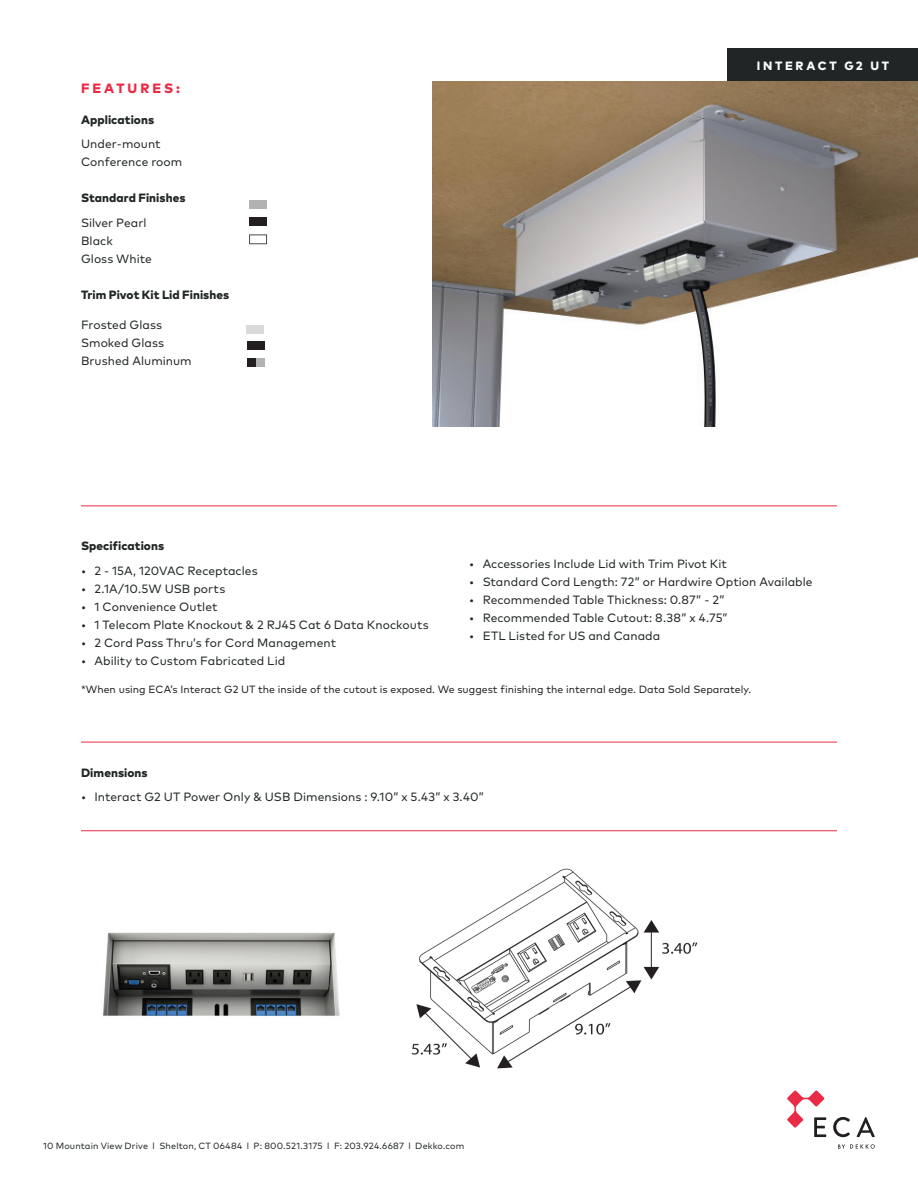
<style>
.page{position:relative;width:918px;height:1188px;background:#fff}
.page>*{position:absolute;margin:0;border:0;box-sizing:border-box;transform-origin:0 0}
.t1{font:800 13.5px "Mark OT";letter-spacing:.22em;color:#ea2b46}
.t2{font:12px/18px "Mark OT";letter-spacing:.005em;color:#202525}
.t3{font:800 12px "Mark OT";letter-spacing:.005em;color:#202525}
.t4{font:800 12px "Mark OT";letter-spacing:.22em;color:#fff}
.t5{font:10.5px "Mark OT";color:#231f20}
.t6{font:9px "Mark OT";letter-spacing:.015em;color:#202525}
</style>
<div class="page">
<svg style="left:833px;top:1117px;width:17px;height:20px"></svg>
<svg style="left:857px;top:1117px;width:18px;height:20px"></svg>
<svg style="left:787px;top:1090px;width:39px;height:47px"></svg>
<svg style="left:838px;top:1144px;width:37px;height:5px"></svg>
<hr style="left:81px;top:506px;width:756px;height:1px;background:#ea2b46">
<hr style="left:81px;top:742px;width:756px;height:1px;background:#ea2b46">
<hr style="left:81px;top:830px;width:756px;height:1px;background:#ea2b46">
<div style="left:728px;top:49px;width:190px;height:32px;background:#202525"></div>
<img style="left:103px;top:932px;width:237px;height:84px">
<div style="left:248px;top:358px;width:8px;height:9px;background:#231f20"></div>
<div style="left:256px;top:358px;width:9px;height:9px;background:#b3b2b2"></div>
<div style="left:249px;top:200px;width:18px;height:9px;background:#b3b2b2"></div>
<div style="left:249px;top:235px;width:18px;height:9px;background:#fff;border:1px solid #4b4c4d"></div>
<div style="left:249px;top:217px;width:18px;height:9px;background:#231f20"></div>
<img style="left:411px;top:868px;width:287px;height:201px">
<div style="left:248px;top:341px;width:17px;height:9px;background:#231f20"></div>
<div style="left:247px;top:325px;width:17px;height:9px;background:#d9dadc"></div>
<img style="left:432px;top:81px;width:486px;height:346px">
<p class="t1" style="left:81px;top:80px;width:101px">FEATURES:</p>
<p class="t3" style="left:81px;top:111px;width:75px">Applications</p>
<p class="t2" style="left:81px;top:135px;width:103px">Under-mount<br>Conference room</p>
<p class="t3" style="left:81px;top:190px;width:106px">Standard Finishes</p>
<p class="t2" style="left:81px;top:214px;width:72px">Silver Pearl<br>Black<br>Gloss White</p>
<p class="t3" style="left:81px;top:287px;width:150px">Trim Pivot Kit Lid Finishes</p>
<p class="t2" style="left:81px;top:316px;width:112px">Frosted Glass<br>Smoked Glass<br>Brushed Aluminum</p>
<p class="t4" style="left:757px;top:57px;width:134px">INTERACT G2 UT</p>
<p class="t3" style="left:81px;top:538px;width:85px">Specifications</p>
<p class="t2" style="left:81px;top:561px;width:178px">• 2 - 15A, 120VAC Receptacles</p>
<p class="t2" style="left:81px;top:579px;width:146px">• 2.1A/10.5W USB ports</p>
<p class="t2" style="left:81px;top:597px;width:138px">• 1 Convenience Outlet</p>
<p class="t2" style="left:81px;top:615px;width:349px">• 1 Telecom Plate Knockout &amp; 2 RJ45 Cat 6 Data Knockouts</p>
<p class="t2" style="left:81px;top:633px;width:257px">• 2 Cord Pass Thru’s for Cord Management</p>
<p class="t2" style="left:81px;top:651px;width:206px">• Ability to Custom Fabricated Lid</p>
<p class="t2" style="left:469px;top:555px;width:259px">• Accessories Include Lid with Trim Pivot Kit</p>
<p class="t2" style="left:469px;top:573px;width:345px">• Standard Cord Length: 72” or Hardwire Option Available</p>
<p class="t2" style="left:469px;top:591px;width:257px">• Recommended Table Thickness: 0.87” - 2”</p>
<p class="t2" style="left:469px;top:609px;width:260px">• Recommended Table Cutout: 8.38” x 4.75”</p>
<p class="t2" style="left:469px;top:627px;width:193px">• ETL Listed for US and Canada</p>
<p class="t5" style="left:81px;top:682px;width:672px">*When using ECA’s Interact G2 UT the inside of the cutout is exposed. We suggest finishing the internal edge. Data Sold Separately.</p>
<p class="t3" style="left:81px;top:764px;width:68px">Dimensions</p>
<p class="t2" style="left:81px;top:788px;width:405px">• Interact G2 UT Power Only &amp; USB Dimensions : 9.10” x 5.43” x 3.40”</p>
<p class="t6" style="left:43px;top:1140px;width:423px">10 Mountain View Drive l Shelton, CT 06484 l P: 800.521.3175 l F: 203.924.6687 l Dekko.com</p>
</div>
